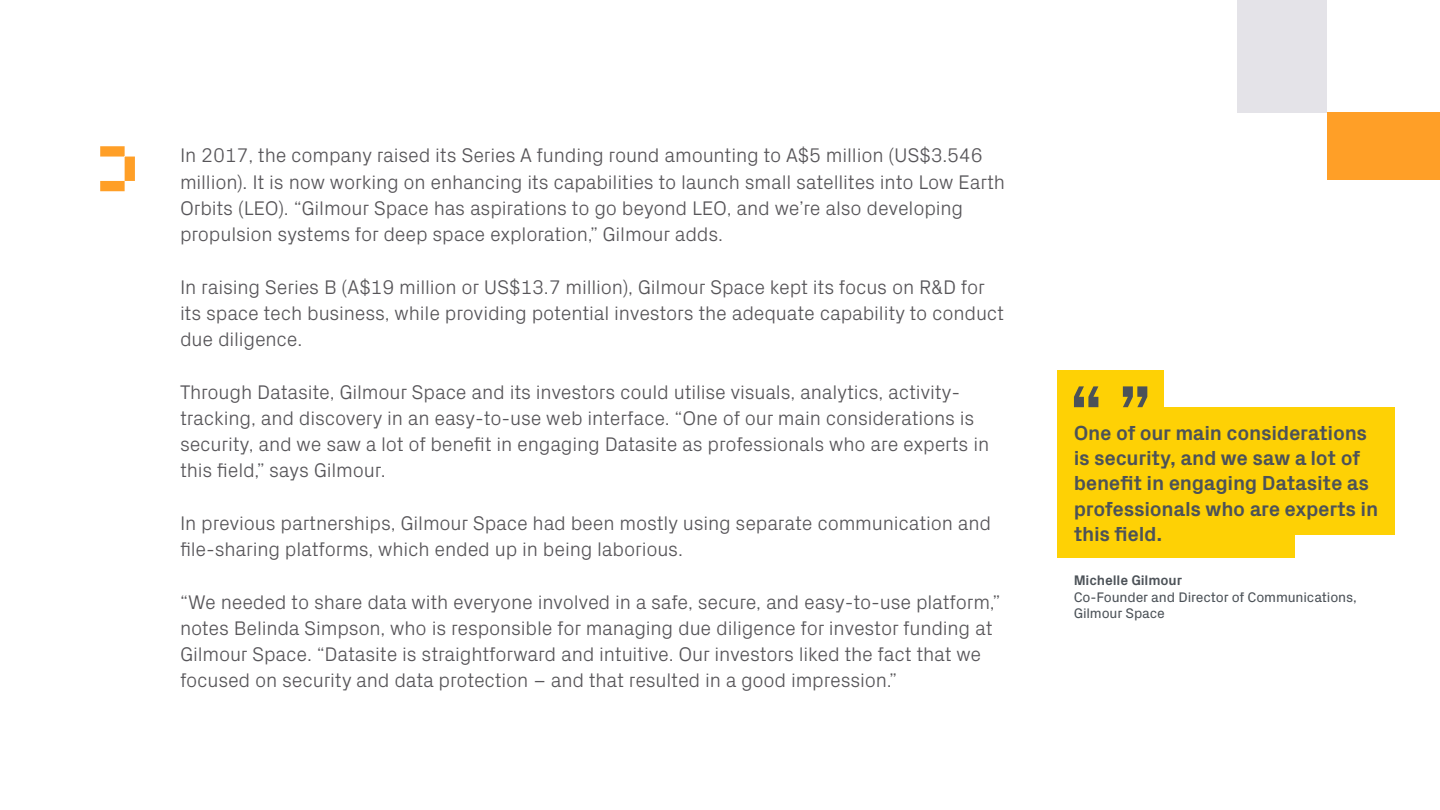
<style>
.page{position:relative;width:1440px;height:810px;background:#fff}
.page>*{position:absolute;margin:0;border:0;box-sizing:border-box;transform-origin:0 0}
.t1{font:700 20.62px/25.2px "Px Grotesk";letter-spacing:-.015em;color:#4c5258}
.t2{font:300 20px/26.2px "Px Grotesk";letter-spacing:-.01em;color:#575559}
.t3{font:14px/16.9px "Px Grotesk";letter-spacing:-.01em;color:#4c5258}
.t4{font:700 14px "Px Grotesk";letter-spacing:-.01em;color:#4c5258}
</style>
<div class="page">
<svg style="left:100px;top:146px;width:35px;height:45px"></svg>
<div style="left:1058px;top:407px;width:337px;height:128px;background:#fed105"></div>
<div style="left:1058px;top:407px;width:237px;height:151px;background:#fed105"></div>
<div style="left:1058px;top:370px;width:106px;height:43px;background:#fed105"></div>
<svg style="left:1074px;top:386px;width:24px;height:21px"></svg>
<svg style="left:1123px;top:386px;width:24px;height:21px"></svg>
<div style="left:1238px;top:0;width:90px;height:112px;background:#e4e3e8"></div>
<div style="left:1328px;top:112px;width:112px;height:68px;background:#ff9f27"></div>
<p class="t2" style="left:180px;top:141px;width:827px">In 2017, the company raised its Series A funding round amounting to A$5 million (US$3.546 million). It is now working on enhancing its capabilities to launch small satellites into Low Earth Orbits (LEO). “Gilmour Space has aspirations to go beyond LEO, and we’re also developing propulsion systems for deep space exploration,” Gilmour adds.</p>
<p class="t2" style="left:180px;top:272px;width:826px">In raising Series B (A$19 million or US$13.7 million), Gilmour Space kept its focus on R&amp;D for its space tech business, while providing potential investors the adequate capability to conduct due diligence.</p>
<p class="t2" style="left:180px;top:377px;width:811px">Through Datasite, Gilmour Space and its investors could utilise visuals, analytics, activity&shy;tracking, and discovery in an easy-to-use web interface. “One of our main considerations is security, and we saw a lot of benefit in engaging Datasite as professionals who are experts in this field,” says Gilmour.</p>
<p class="t2" style="left:180px;top:508px;width:813px">In previous partnerships, Gilmour Space had been mostly using separate communication and file-sharing platforms, which ended up in being laborious.</p>
<p class="t2" style="left:180px;top:587px;width:822px">“We needed to share data with everyone involved in a safe, secure, and easy-to-use platform,” notes Belinda Simpson, who is responsible for managing due diligence for investor funding at Gilmour Space. “Datasite is straightforward and intuitive. Our investors liked the fact that we focused on security and data protection – and that resulted in a good impression.”</p>
<p class="t1" style="left:1074px;top:419px;width:306px">One of our main considerations is security, and we saw a lot of benefit in engaging Datasite as professionals who are experts in this field.</p>
<p class="t4" style="left:1074px;top:570px;width:110px">Michelle Gilmour</p>
<p class="t3" style="left:1074px;top:587px;width:285px">Co-Founder and Director of Communications,<br>Gilmour Space</p>
</div>
